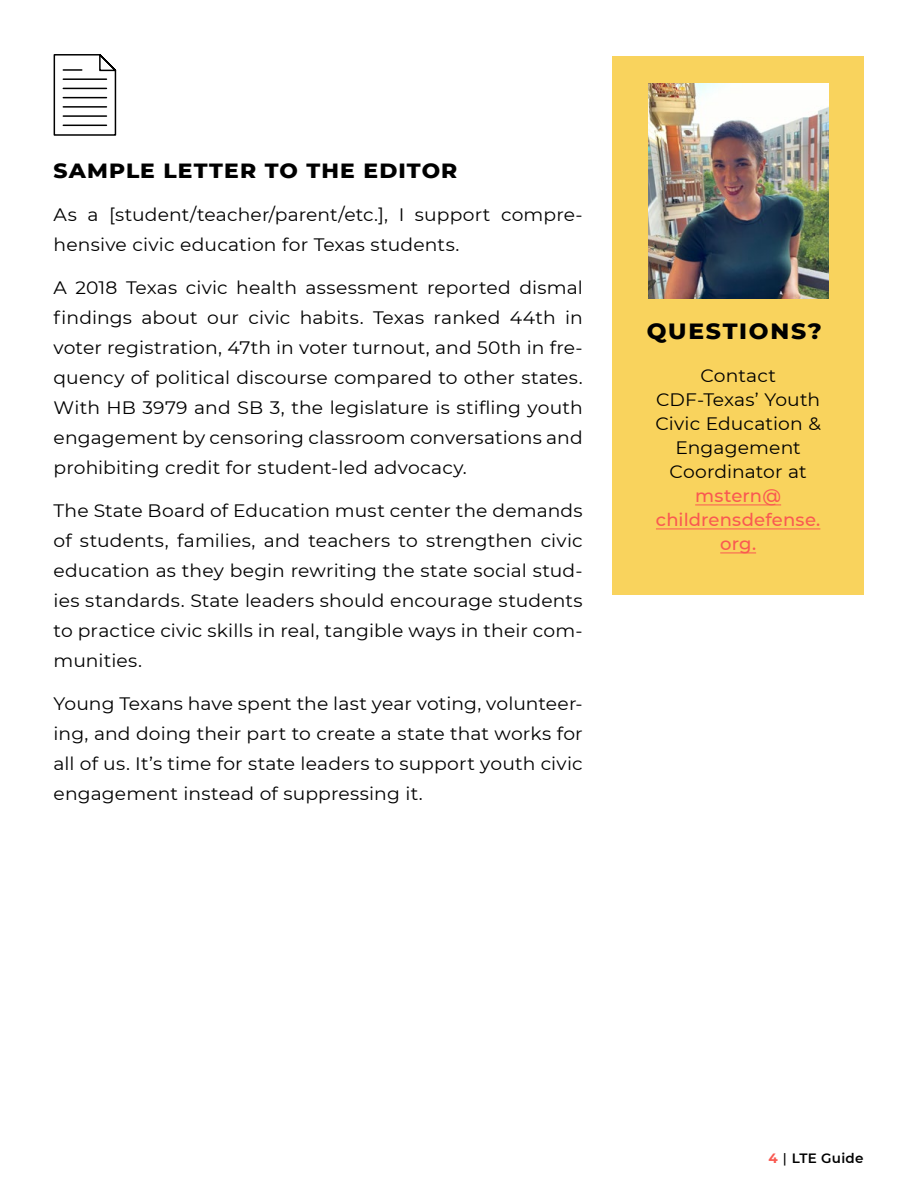
<style>
.page{position:relative;width:918px;height:1188px;background:#fff}
.page>*{position:absolute;margin:0;border:0;box-sizing:border-box;transform-origin:0 0}
.t1{font:800 22.5px "Montserrat";letter-spacing:.075em;color:#000;scale:1.04 1}
.t2{font:800 21px "Montserrat";letter-spacing:.05em;color:#000;scale:1.04 1}
.t3{font:18px/30px "Montserrat";letter-spacing:.005em;color:#000;text-align:justify;scale:1.04 1}
.t4{font:500 18px/24px "Montserrat";letter-spacing:.01em;color:#f95951;text-align:center}
.t5{font:600 13.5px "Montserrat";letter-spacing:.02em;color:#000}
.s1{font-weight:700;color:#f95951}
.s2{font-weight:500}
</style>
<div class="page">
<div style="left:612px;top:56px;width:252px;height:539px;background:#f9d35d"></div>
<hr style="left:695px;top:505px;width:86px;height:1px;background:#f95951">
<hr style="left:656px;top:529px;width:164px;height:1px;background:#f95951">
<hr style="left:720px;top:553px;width:36px;height:1px;background:#f95951">
<img style="left:648px;top:83px;width:180px;height:215px">
<svg style="left:53px;top:54px;width:64px;height:82px"></svg>
<p class="t2" style="left:54px;top:155px;width:390px">SAMPLE LETTER TO THE EDITOR</p>
<p class="t3" style="left:54px;top:199px;width:510px">As a [student/teacher/parent/etc.], I support compre&shy;hensive civic education for Texas students.</p>
<p class="t3" style="left:54px;top:272px;width:510px">A 2018 Texas civic health assessment reported dismal findings about our civic habits. Texas ranked 44th in voter registration, 47th in voter turnout, and 50th in fre&shy;quency of political discourse compared to other states.<br>With HB 3979 and SB 3, the legislature is stifling youth engagement by censoring classroom conversations and prohibiting credit for student-led advocacy.</p>
<p class="t3" style="left:54px;top:495px;width:510px">The State Board of Education must center the demands of students, families, and teachers to strengthen civic education as they begin rewriting the state social stud&shy;ies standards. State leaders should encourage students to practice civic skills in real, tangible ways in their com&shy;munities.</p>
<p class="t3" style="left:54px;top:688px;width:510px">Young Texans have spent the last year voting, volunteer&shy;ing, and doing their part to create a state that works for all of us. It’s time for state leaders to support youth civic engagement instead of suppressing it.</p>
<p class="t1" style="left:647px;top:315px;width:170px">QUESTIONS?</p>
<p class="t3" style="left:655px;top:363px;width:161px;line-height:24px;text-align:center">Contact<br>CDF-Texas’ Youth<br>Civic Education &amp;<br>Engagement<br>Coordinator at</p>
<p class="t4" style="left:656px;top:483px;width:166px">mstern@ childrensdefense. org.</p>
<p class="t5" style="left:768px;top:1149px;width:97px"><span class="s1">4</span> <span class="s2">|</span> LTE Guide</p>
</div>
